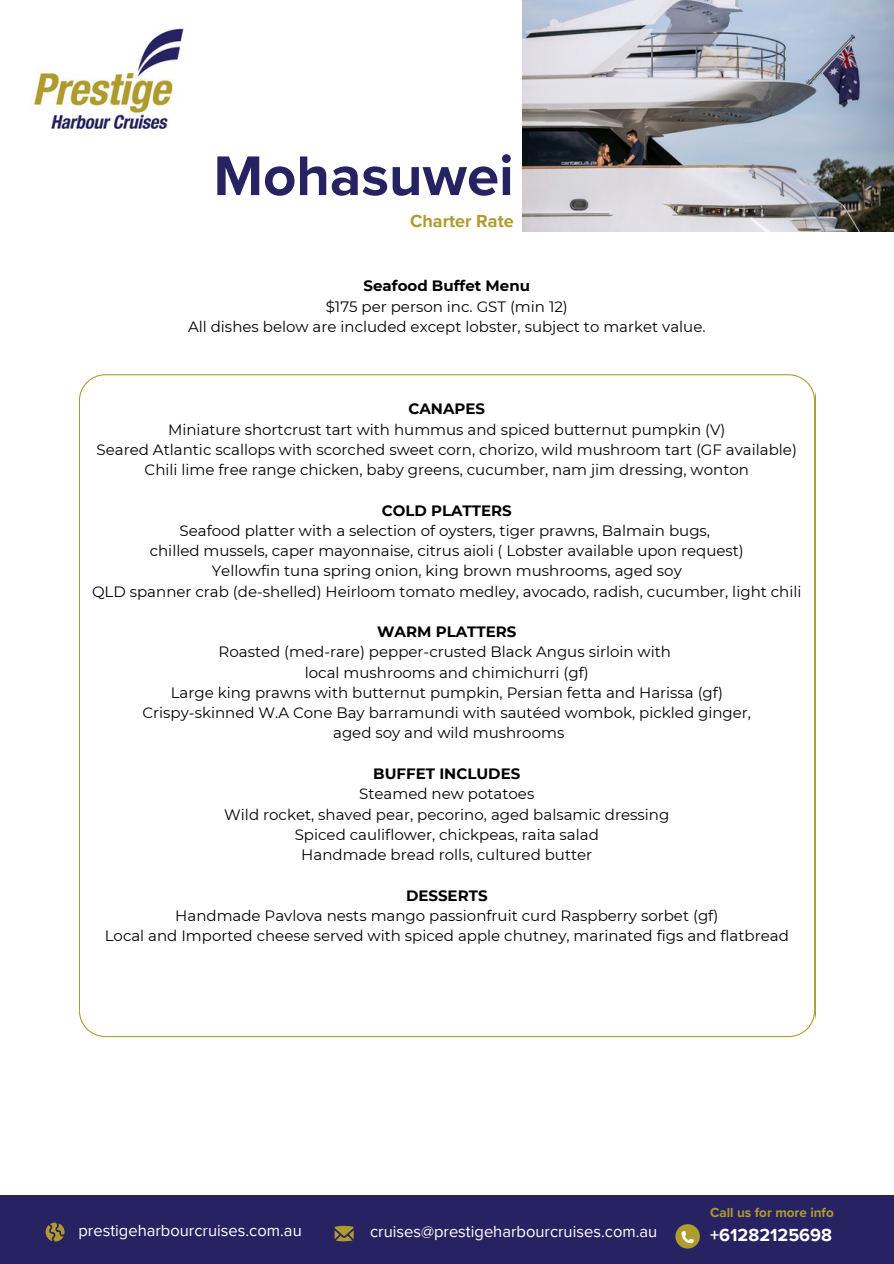
<style>
.page{position:relative;width:894px;height:1264px;background:#fff}
.page>*{position:absolute;margin:0;border:0;box-sizing:border-box;transform-origin:0 0}
.t1{font:700 57.9px "Proxima Nova";color:#272261}
.t2{font:700 18px "Proxima Nova";color:#fff}
.t3{font:700 18px "Proxima Nova";color:#b09b2e}
.t4{font:16.5px "Proxima Nova";color:#fff}
.t5{font:15px/20.2px "Montserrat";color:#000;text-align:center}
.t6{font:700 13.5px "Proxima Nova";color:#b09b2e}
.s1{font-weight:700}
</style>
<div class="page">
<div style="left:0;top:1195px;width:893px;height:68px;background:#272261"></div>
<svg style="left:46px;top:1222px;width:19px;height:19px"></svg>
<svg style="left:334px;top:1225px;width:19px;height:16px"></svg>
<svg style="left:675px;top:1224px;width:24px;height:24px"></svg>
<svg style="left:681px;top:1230px;width:12px;height:13px"></svg>
<img style="left:33px;top:28px;width:151px;height:101px">
<svg style="left:79px;top:374px;width:736px;height:663px"></svg>
<img style="left:522px;top:0;width:371px;height:232px">
<h3 class="t1" style="left:213px;top:142px;width:301px">Mohasuwei</h3>
<p class="t3" style="left:410px;top:210px;width:105px">Charter Rate</p>
<p class="t5" style="left:188px;top:276px;width:519px"><span class="s1">Seafood Buffet Menu<br></span>$175 per person inc. GST (min 12)<br>All dishes below are included except lobster, subject to market value.</p>
<h2 class="t5" style="left:97px;top:399px;width:701px"><span class="s1">CANAPES<br></span>Miniature shortcrust tart with hummus and spiced butternut pumpkin (V)<br>Seared Atlantic scallops with scorched sweet corn, chorizo, wild mushroom tart (GF available)<br>Chili lime free range chicken, baby greens, cucumber, nam jim dressing, wonton</h2>
<p class="t5" style="left:92px;top:500px;width:710px"><span class="s1">COLD PLATTERS<br></span>Seafood platter with a selection of oysters, tiger prawns, Balmain bugs,<br>chilled mussels, caper mayonnaise, citrus aioli ( Lobster available upon request)<br>Yellowfin tuna spring onion, king brown mushrooms, aged soy<br>QLD spanner crab (de-shelled) Heirloom tomato medley, avocado, radish, cucumber, light chili</p>
<p class="t5" style="left:142px;top:621px;width:610px"><span class="s1">WARM PLATTERS<br></span>Roasted (med-rare) pepper-crusted Black Angus sirloin with<br>local mushrooms and chimichurri (gf)<br>Large king prawns with butternut pumpkin, Persian fetta and Harissa (gf)<br>Crispy-skinned W.A Cone Bay barramundi with sautéed wombok, pickled ginger, aged soy and wild mushrooms</p>
<h4 class="t5" style="left:224px;top:763px;width:446px"><span class="s1">BUFFET INCLUDES<br></span>Steamed new potatoes<br>Wild rocket, shaved pear, pecorino, aged balsamic dressing Spiced cauliflower, chickpeas, raita salad<br>Handmade bread rolls, cultured butter</h4>
<p class="t5" style="left:105px;top:885px;width:685px"><span class="s1">DESSERTS<br></span>Handmade Pavlova nests mango passionfruit curd Raspberry sorbet (gf)<br>Local and Imported cheese served with spiced apple chutney, marinated figs and flatbread</p>
<p class="t6" style="left:710px;top:1204px;width:125px">Call us for more info</p>
<h4 class="t4" style="left:78px;top:1220px;width:225px">prestigeharbourcruises.com.au</h4>
<h4 class="t4" style="left:370px;top:1221px;width:289px">cruises@prestigeharbourcruises.com.au</h4>
<h4 class="t2" style="left:710px;top:1224px;width:123px">+61282125698</h4>
</div>
